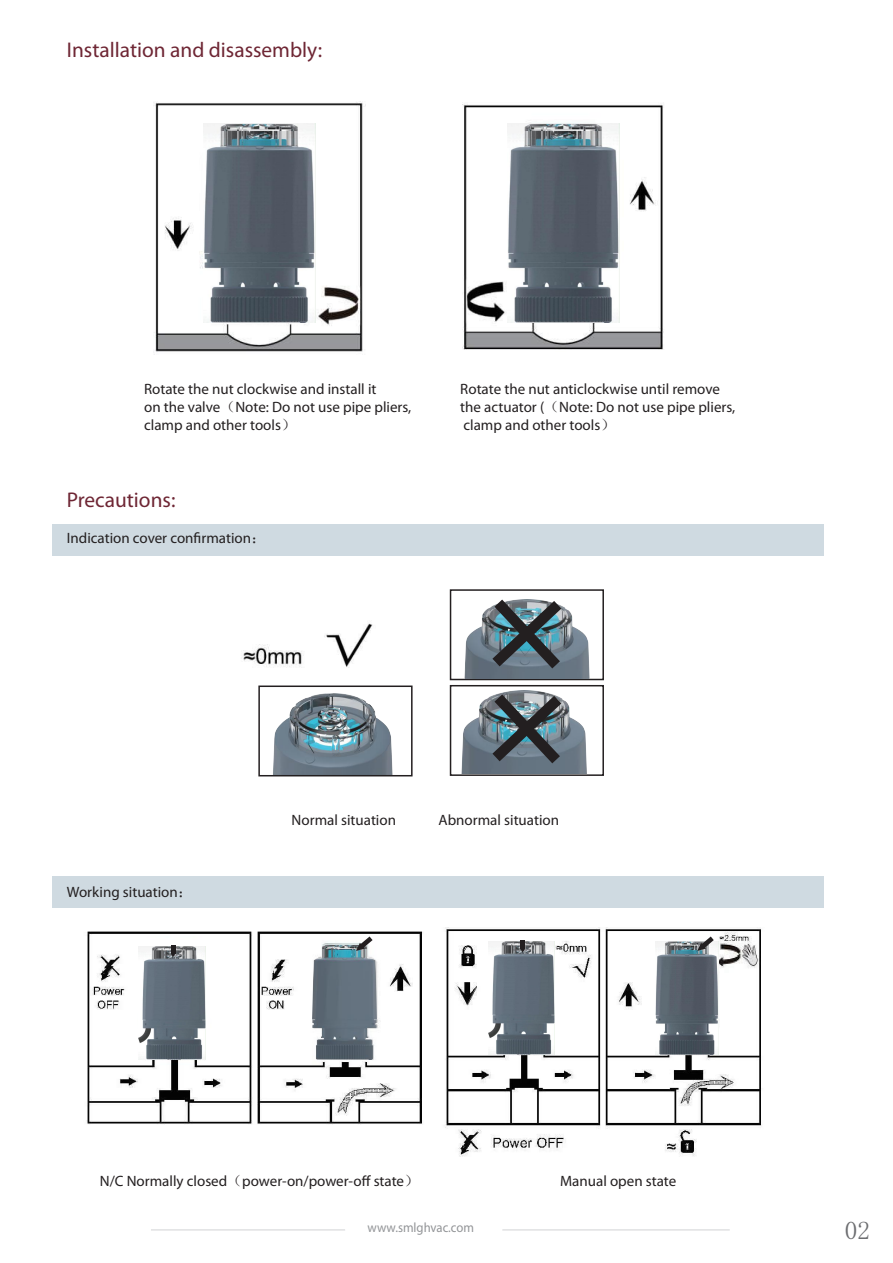
<style>
.page{position:relative;width:893px;height:1263px;background:#fff}
.page>*{position:absolute;margin:0;border:0;box-sizing:border-box;transform-origin:0 0}
.t1{font:25.65px "Fang Song";color:#6c6d70}
.t2{font:21.3px "Myriad Pro";color:#6e2634}
.t3{font:15px/18px "Myriad Pro";color:#231f20}
.t4{font:13.5px "Myriad Pro";color:#939598;scale:.94 1}
.s1{font-family:"Fang Song"}
</style>
<div class="page">
<div style="left:52px;top:525px;width:772px;height:31px;background:#cfdae1"></div>
<hr style="left:151px;top:1229px;width:579px;height:1px;background:#d1d2d4">
<div style="left:345px;top:1213px;width:157px;height:31px;background:#fff;border-radius:15px"></div>
<div style="left:52px;top:876px;width:772px;height:32px;background:#cfdae1"></div>
<img style="left:153px;top:102px;width:210px;height:253px">
<img style="left:463px;top:104px;width:201px;height:246px">
<img style="left:203px;top:124px;width:112px;height:199px">
<img style="left:508px;top:124px;width:112px;height:199px">
<img style="left:324px;top:623px;width:49px;height:45px">
<img style="left:86px;top:927px;width:676px;height:230px">
<img style="left:273px;top:693px;width:120px;height:80px">
<div style="left:258px;top:685px;width:155px;height:91px;border:2px solid #231f20"></div>
<div style="left:450px;top:685px;width:154px;height:91px;border:2px solid #231f20"></div>
<img style="left:461px;top:703px;width:126px;height:71px">
<div style="left:450px;top:589px;width:154px;height:91px;border:2px solid #231f20"></div>
<img style="left:461px;top:627px;width:135px;height:52px">
<svg style="left:481px;top:589px;width:92px;height:186px;background:#727f86"></svg>
<img style="left:243px;top:644px;width:61px;height:23px">
<div style="left:139px;top:940px;width:70px;height:119px;background:#fff"></div>
<svg style="left:311px;top:941px;width:67px;height:120px"></svg>
<div style="left:493px;top:950px;width:67px;height:105px;background:#fff"></div>
<div style="left:652px;top:950px;width:64px;height:105px;background:#fff"></div>
<img style="left:139px;top:946px;width:66px;height:113px">
<svg style="left:171px;top:945px;width:4px;height:12px"></svg>
<img style="left:488px;top:942px;width:67px;height:112px">
<div style="left:520px;top:940px;width:5px;height:9px;background:#231f20"></div>
<svg style="left:520px;top:949px;width:5px;height:3px"></svg>
<img style="left:313px;top:945px;width:63px;height:115px">
<img style="left:655px;top:942px;width:64px;height:112px">
<svg style="left:697px;top:936px;width:17px;height:15px"></svg>
<svg style="left:356px;top:936px;width:17px;height:15px"></svg>
<h2 class="t2" style="left:67px;top:38px;width:257px">Installation and disassembly:</h2>
<p class="t3" style="left:144px;top:380px;width:269px">Rotate the nut clockwise and install it<br>on the valve<span class="s1">（</span>Note: Do not use pipe pliers, clamp and other tools<span class="s1">）</span></p>
<p class="t3" style="left:460px;top:380px;width:276px">Rotate the nut anticlockwise until remove the actuator (<span class="s1">（</span>Note: Do not use pipe pliers, clamp and other tools<span class="s1">）</span></p>
<h2 class="t2" style="left:67px;top:488px;width:110px">Precautions:</h2>
<p class="t3" style="left:67px;top:529px;width:201px">Indication cover confirmation<span class="s1">：</span></p>
<p class="t3" style="left:67px;top:883px;width:127px">Working situation<span class="s1">：</span></p>
<p class="t3" style="left:292px;top:811px;width:106px">Normal situation</p>
<p class="t3" style="left:438px;top:811px;width:122px">Abnormal situation</p>
<p class="t3" style="left:100px;top:1173px;width:321px">N/C Normally closed<span class="s1">（</span>power-on/power-off state<span class="s1">）</span></p>
<p class="t4" style="left:368px;top:1220px;width:115px">www.smlghvac.com</p>
<p class="t3" style="left:560px;top:1173px;width:118px">Manual open state</p>
<h1 class="t1" style="left:845px;top:1217px;width:27px">02</h1>
</div>
